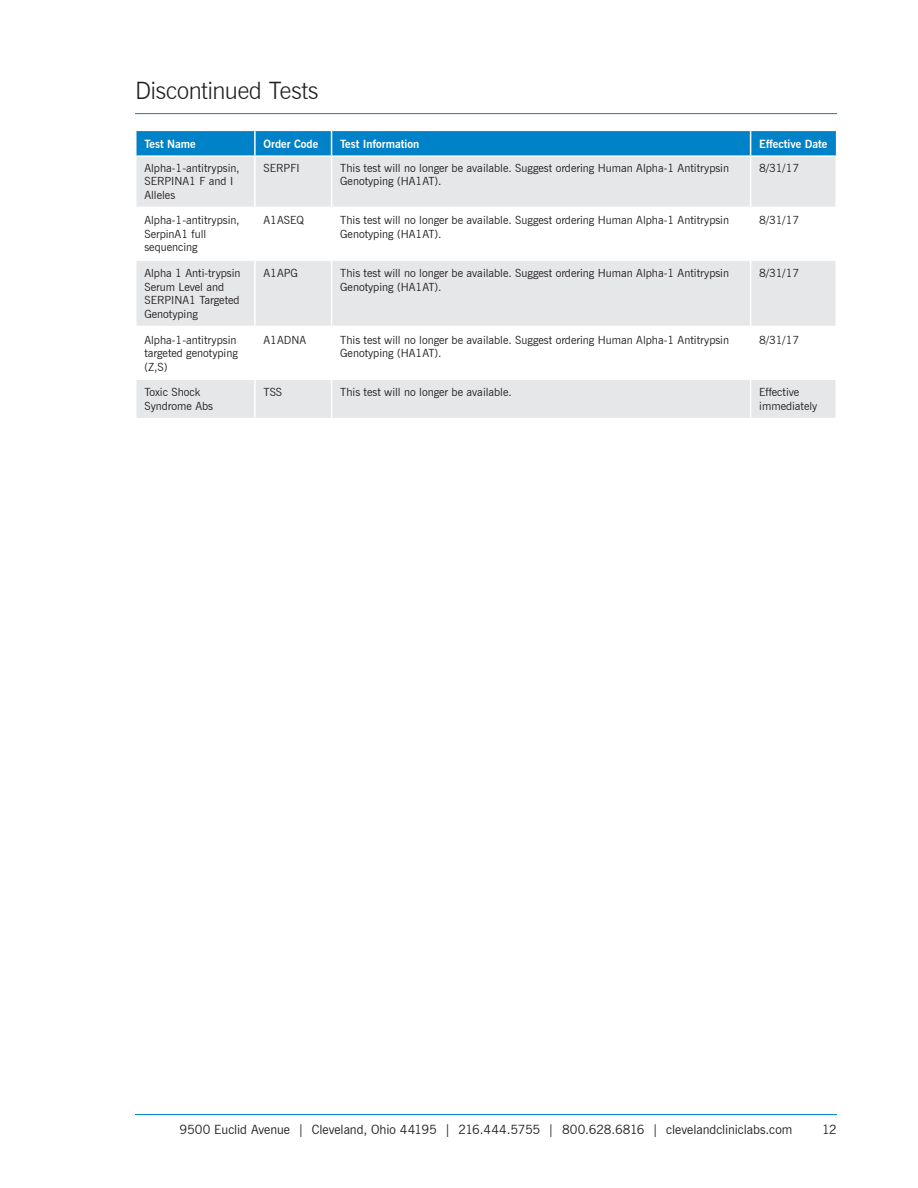
<style>
.page{position:relative;width:918px;height:1188px;background:#fff}
.page>*{position:absolute;margin:0;border:0;box-sizing:border-box;transform-origin:0 0}
.t1{font:300 24px "News Gothic BT";letter-spacing:-.015em;color:#231f20}
.t2{font:12.75px "News Gothic BT";letter-spacing:-.005em;color:#231f20}
.t3{font:11.25px/13.5px "News Gothic BT";color:#231f20}
.t4{font:700 11.25px "News Gothic BT";color:#fff}
</style>
<div class="page">
<hr style="left:135px;top:1114px;width:702px;height:1px;background:#0082c8">
<svg style="left:136px;top:157px;width:700px;height:261px;fill:#e6e7e9"></svg>
<hr style="left:254px;top:155px;width:2px;height:52px;background:#fff">
<hr style="left:331px;top:155px;width:1px;height:52px;background:#fff">
<hr style="left:750px;top:155px;width:1px;height:52px;background:#fff">
<hr style="left:135px;top:207px;width:120px;height:1px;background:#fff">
<hr style="left:255px;top:207px;width:77px;height:1px;background:#fff">
<hr style="left:254px;top:208px;width:2px;height:51px;background:#fff">
<hr style="left:332px;top:207px;width:419px;height:1px;background:#fff">
<hr style="left:331px;top:208px;width:1px;height:51px;background:#fff">
<hr style="left:751px;top:207px;width:86px;height:1px;background:#fff">
<hr style="left:750px;top:208px;width:1px;height:51px;background:#fff">
<hr style="left:135px;top:259px;width:120px;height:2px;background:#fff">
<hr style="left:255px;top:259px;width:77px;height:2px;background:#fff">
<hr style="left:254px;top:261px;width:2px;height:65px;background:#fff">
<hr style="left:332px;top:259px;width:419px;height:2px;background:#fff">
<hr style="left:331px;top:261px;width:1px;height:65px;background:#fff">
<hr style="left:751px;top:259px;width:86px;height:2px;background:#fff">
<hr style="left:750px;top:261px;width:1px;height:65px;background:#fff">
<hr style="left:135px;top:326px;width:120px;height:1px;background:#fff">
<hr style="left:255px;top:326px;width:77px;height:1px;background:#fff">
<hr style="left:254px;top:327px;width:2px;height:52px;background:#fff">
<hr style="left:332px;top:326px;width:419px;height:1px;background:#fff">
<hr style="left:331px;top:327px;width:1px;height:52px;background:#fff">
<hr style="left:751px;top:326px;width:86px;height:1px;background:#fff">
<hr style="left:750px;top:327px;width:1px;height:52px;background:#fff">
<hr style="left:135px;top:379px;width:120px;height:1px;background:#fff">
<hr style="left:255px;top:379px;width:77px;height:1px;background:#fff">
<hr style="left:254px;top:380px;width:2px;height:38px;background:#fff">
<hr style="left:332px;top:379px;width:419px;height:1px;background:#fff">
<hr style="left:331px;top:380px;width:1px;height:38px;background:#fff">
<hr style="left:751px;top:379px;width:86px;height:1px;background:#fff">
<hr style="left:750px;top:380px;width:1px;height:38px;background:#fff">
<hr style="left:135px;top:113px;width:702px;height:1px;background:#0082c8">
<svg style="left:136px;top:130px;width:701px;height:25px;background:#0d88ca"></svg>
<h1 class="t1" style="left:135px;top:76px;width:185px">Discontinued Tests</h1>
<p class="t4" style="left:144px;top:137px;width:53px">Test Name</p>
<p class="t4" style="left:264px;top:137px;width:56px">Order Code</p>
<p class="t4" style="left:340px;top:137px;width:81px">Test Information</p>
<p class="t4" style="left:759px;top:137px;width:70px">Effective Date</p>
<p class="t3" style="left:144px;top:161px;width:97px">Alpha-1-antitrypsin,<br>SERPINA1 F and I<br>Alleles</p>
<p class="t3" style="left:264px;top:161px;width:38px">SERPFI</p>
<p class="t3" style="left:340px;top:161px;width:390px">This test will no longer be available. Suggest ordering Human Alpha-1 Antitrypsin<br>Genotyping (HA1AT).</p>
<p class="t3" style="left:759px;top:161px;width:41px">8/31/17</p>
<p class="t3" style="left:144px;top:214px;width:97px">Alpha-1-antitrypsin,<br>SerpinA1 full sequencing</p>
<p class="t3" style="left:264px;top:214px;width:42px">A1ASEQ</p>
<p class="t3" style="left:340px;top:214px;width:390px">This test will no longer be available. Suggest ordering Human Alpha-1 Antitrypsin<br>Genotyping (HA1AT).</p>
<p class="t3" style="left:759px;top:214px;width:41px">8/31/17</p>
<p class="t3" style="left:144px;top:266px;width:98px">Alpha 1 Anti-trypsin<br>Serum Level and<br>SERPINA1 Targeted<br>Genotyping</p>
<p class="t3" style="left:264px;top:266px;width:36px">A1APG</p>
<p class="t3" style="left:340px;top:266px;width:390px">This test will no longer be available. Suggest ordering Human Alpha-1 Antitrypsin<br>Genotyping (HA1AT).</p>
<p class="t3" style="left:759px;top:266px;width:41px">8/31/17</p>
<p class="t3" style="left:144px;top:333px;width:95px">Alpha-1-antitrypsin targeted genotyping (Z,S)</p>
<p class="t3" style="left:264px;top:333px;width:44px">A1ADNA</p>
<p class="t3" style="left:340px;top:333px;width:390px">This test will no longer be available. Suggest ordering Human Alpha-1 Antitrypsin<br>Genotyping (HA1AT).</p>
<p class="t3" style="left:759px;top:333px;width:41px">8/31/17</p>
<p class="t3" style="left:144px;top:386px;width:70px">Toxic Shock<br>Syndrome Abs</p>
<p class="t3" style="left:264px;top:386px;width:20px">TSS</p>
<p class="t3" style="left:340px;top:386px;width:173px">This test will no longer be available.</p>
<p class="t3" style="left:759px;top:386px;width:60px">Effective immediately</p>
<p class="t2" style="left:180px;top:1122px;width:614px">9500 Euclid Avenue | Cleveland, Ohio 44195 | 216.444.5755 | 800.628.6816 | clevelandcliniclabs.com</p>
<p class="t2" style="left:822px;top:1122px;width:16px">12</p>
</div>
